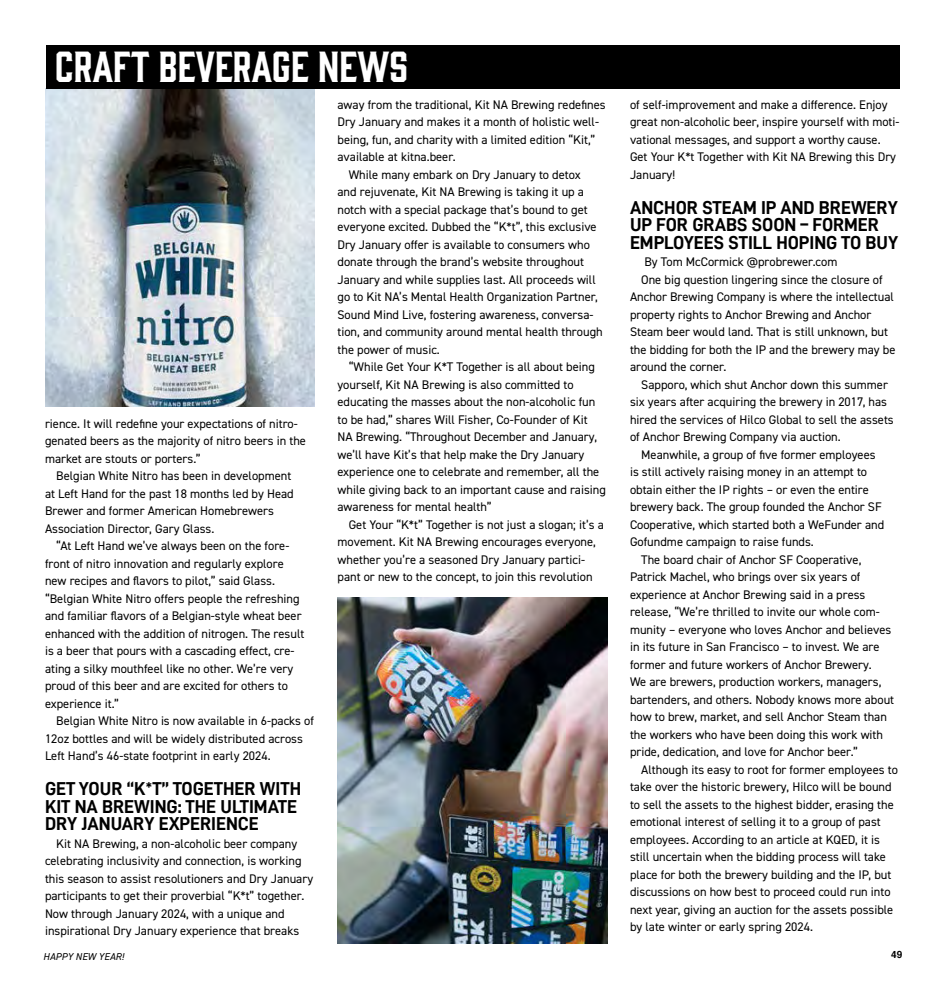
<style>
.page{position:relative;width:945px;height:990px;background:#fff}
.page>*{position:absolute;margin:0;border:0;box-sizing:border-box;transform-origin:0 0}
.t1{font:40px "Gin";letter-spacing:-.01em;color:#fff}
.t2{font:18.75px/17.5px "D DIN Bold";color:#000}
.t3{font:12.5px/17.5px "DIN2014";color:#000}
.t4{font:italic 10px "DIN2014";letter-spacing:.01em;color:#000}
.t5{font:700 10px "Helvetica";color:#000}
</style>
<div class="page">
<img style="left:45px;top:88px;width:270px;height:319px">
<div style="left:46px;top:45px;width:853px;height:43px;background:#000"></div>
<img style="left:338px;top:598px;width:270px;height:345px">
<h1 class="t1" style="left:55px;top:39px;width:355px">CRAFT BEVERAGE NEWS</h1>
<p class="t3" style="left:45px;top:414px;width:263px">rience. It will redefine your expectations of nitro&shy;genated beers as the majority of nitro beers in the market are stouts or porters.”</p>
<p class="t3" style="left:45px;top:467px;width:250px;text-indent:11px">Belgian White Nitro has been in development at Left Hand for the past 18 months led by Head Brewer and former American Homebrewers Association Director, Gary Glass.</p>
<p class="t3" style="left:45px;top:537px;width:261px;text-indent:11px">“At Left Hand we’ve always been on the fore&shy;front of nitro innovation and regularly explore new recipes and flavors to pilot,” said Glass. “Belgian White Nitro offers people the refreshing and familiar flavors of a Belgian-style wheat beer enhanced with the addition of nitrogen. The result is a beer that pours with a cascading effect, cre&shy;ating a silky mouthfeel like no other. We’re very proud of this beer and are excited for others to experience it.”</p>
<p class="t3" style="left:45px;top:712px;width:271px;text-indent:11px">Belgian White Nitro is now available in 6-packs of<br>12oz bottles and will be widely distributed across<br>Left Hand’s 46-state footprint in early 2024.</p>
<h2 class="t2" style="left:45px;top:780px;width:258px">GET YOUR “K*T” TOGETHER WITH<br>KIT NA BREWING: THE ULTIMATE<br>DRY JANUARY EXPERIENCE</h2>
<p class="t3" style="left:45px;top:834px;width:270px;text-indent:11px">Kit NA Brewing, a non-alcoholic beer company celebrating inclusivity and connection, is working this season to assist resolutioners and Dry January participants to get their proverbial “K*t” together.<br>Now through January 2024, with a unique and inspirational Dry January experience that breaks</p>
<p class="t3" style="left:338px;top:95px;width:270px">away from the traditional, Kit NA Brewing redefines</p>
<p class="t3" style="left:338px;top:113px;width:263px">Dry January and makes it a month of holistic well-</p>
<p class="t3" style="left:338px;top:130px;width:259px">being, fun, and charity with a limited edition “Kit,”</p>
<p class="t3" style="left:338px;top:148px;width:120px">available at kitna.beer.</p>
<p class="t3" style="left:349px;top:165px;width:234px">While many embark on Dry January to detox</p>
<p class="t3" style="left:338px;top:183px;width:248px">and rejuvenate, Kit NA Brewing is taking it up a</p>
<p class="t3" style="left:338px;top:200px;width:252px">notch with a special package that’s bound to get</p>
<p class="t3" style="left:338px;top:218px;width:261px">everyone excited. Dubbed the “K*t”, this exclusive</p>
<p class="t3" style="left:338px;top:235px;width:254px">Dry January offer is available to consumers who</p>
<p class="t3" style="left:338px;top:253px;width:248px">donate through the brand’s website throughout</p>
<p class="t3" style="left:338px;top:270px;width:260px">January and while supplies last. All proceeds will</p>
<p class="t3" style="left:338px;top:288px;width:262px">go to Kit NA’s Mental Health Organization Partner,</p>
<p class="t3" style="left:338px;top:305px;width:257px">Sound Mind Live, fostering awareness, conversa-</p>
<p class="t3" style="left:338px;top:323px;width:267px">tion, and community around mental health through</p>
<p class="t3" style="left:338px;top:340px;width:104px">the power of music.</p>
<p class="t3" style="left:349px;top:358px;width:248px">“While Get Your K*T Together is all about being</p>
<p class="t3" style="left:338px;top:375px;width:238px">yourself, Kit NA Brewing is also committed to</p>
<p class="t3" style="left:338px;top:393px;width:259px">educating the masses about the non-alcoholic fun</p>
<p class="t3" style="left:338px;top:410px;width:252px">to be had,” shares Will Fisher, Co-Founder of Kit</p>
<p class="t3" style="left:338px;top:428px;width:261px">NA Brewing. “Throughout December and January,</p>
<p class="t3" style="left:338px;top:445px;width:248px">we’ll have Kit’s that help make the Dry January</p>
<p class="t3" style="left:338px;top:463px;width:263px">experience one to celebrate and remember, all the</p>
<p class="t3" style="left:338px;top:480px;width:270px">while giving back to an important cause and raising</p>
<p class="t3" style="left:338px;top:498px;width:156px">awareness for mental health”</p>
<p class="t3" style="left:349px;top:515px;width:257px">Get Your “K*t” Together is not just a slogan; it’s a</p>
<p class="t3" style="left:338px;top:533px;width:260px">movement. Kit NA Brewing encourages everyone,</p>
<p class="t3" style="left:338px;top:550px;width:249px">whether you’re a seasoned Dry January partici-</p>
<p class="t3" style="left:338px;top:568px;width:257px">pant or new to the concept, to join this revolution</p>
<p class="t3" style="left:630px;top:95px;width:271px">of self-improvement and make a difference. Enjoy great non-alcoholic beer, inspire yourself with moti&shy;vational messages, and support a worthy cause.<br>Get Your K*t Together with Kit NA Brewing this Dry January!</p>
<h2 class="t2" style="left:630px;top:198px;width:270px">ANCHOR STEAM IP AND BREWERY<br>UP FOR GRABS SOON – FORMER<br>EMPLOYEES STILL HOPING TO BUY</h2>
<p class="t3" style="left:644px;top:253px;width:194px">By Tom McCormick @probrewer.com</p>
<p class="t3" style="left:641px;top:270px;width:243px">One big question lingering since the closure of</p>
<p class="t3" style="left:630px;top:288px;width:266px">Anchor Brewing Company is where the intellectual</p>
<p class="t3" style="left:630px;top:305px;width:243px">property rights to Anchor Brewing and Anchor</p>
<p class="t3" style="left:630px;top:323px;width:260px">Steam beer would land. That is still unknown, but</p>
<p class="t3" style="left:630px;top:340px;width:267px">the bidding for both the IP and the brewery may be</p>
<p class="t3" style="left:630px;top:358px;width:98px">around the corner.</p>
<p class="t3" style="left:641px;top:375px;width:248px">Sapporo, which shut Anchor down this summer</p>
<p class="t3" style="left:630px;top:393px;width:259px">six years after acquiring the brewery in 2017, has</p>
<p class="t3" style="left:630px;top:410px;width:265px">hired the services of Hilco Global to sell the assets</p>
<p class="t3" style="left:630px;top:428px;width:212px">of Anchor Brewing Company via auction.</p>
<p class="t3" style="left:641px;top:445px;width:236px">Meanwhile, a group of five former employees</p>
<p class="t3" style="left:630px;top:463px;width:239px">is still actively raising money in an attempt to</p>
<p class="t3" style="left:630px;top:480px;width:240px">obtain either the IP rights – or even the entire</p>
<p class="t3" style="left:630px;top:498px;width:253px">brewery back. The group founded the Anchor SF</p>
<p class="t3" style="left:630px;top:515px;width:256px">Cooperative, which started both a WeFunder and</p>
<p class="t3" style="left:630px;top:533px;width:185px">Gofundme campaign to raise funds.</p>
<p class="t3" style="left:641px;top:550px;width:222px">The board chair of Anchor SF Cooperative,</p>
<p class="t3" style="left:630px;top:568px;width:232px">Patrick Machel, who brings over six years of</p>
<p class="t3" style="left:630px;top:585px;width:237px">experience at Anchor Brewing said in a press</p>
<p class="t3" style="left:630px;top:603px;width:251px">release, “We’re thrilled to invite our whole com-</p>
<p class="t3" style="left:630px;top:620px;width:263px">munity – everyone who loves Anchor and believes</p>
<p class="t3" style="left:630px;top:638px;width:251px">in its future in San Francisco – to invest. We are</p>
<p class="t3" style="left:630px;top:655px;width:243px">former and future workers of Anchor Brewery.</p>
<p class="t3" style="left:630px;top:673px;width:253px">We are brewers, production workers, managers,</p>
<p class="t3" style="left:630px;top:690px;width:266px">bartenders, and others. Nobody knows more about</p>
<p class="t3" style="left:630px;top:708px;width:259px">how to brew, market, and sell Anchor Steam than</p>
<p class="t3" style="left:630px;top:725px;width:255px">the workers who have been doing this work with</p>
<p class="t3" style="left:630px;top:743px;width:230px">pride, dedication, and love for Anchor beer.”</p>
<p class="t3" style="left:641px;top:760px;width:258px">Although its easy to root for former employees to</p>
<p class="t3" style="left:630px;top:778px;width:263px">take over the historic brewery, Hilco will be bound</p>
<p class="t3" style="left:630px;top:795px;width:265px">to sell the assets to the highest bidder, erasing the</p>
<p class="t3" style="left:630px;top:813px;width:252px">emotional interest of selling it to a group of past</p>
<p class="t3" style="left:630px;top:830px;width:251px">employees. According to an article at KQED, it is</p>
<p class="t3" style="left:630px;top:848px;width:257px">still uncertain when the bidding process will take</p>
<p class="t3" style="left:630px;top:865px;width:263px">place for both the brewery building and the IP, but</p>
<p class="t3" style="left:630px;top:883px;width:262px">discussions on how best to proceed could run into</p>
<p class="t3" style="left:630px;top:900px;width:265px">next year, giving an auction for the assets possible</p>
<p class="t3" style="left:630px;top:918px;width:185px">by late winter or early spring 2024.</p>
<p class="t4" style="left:43px;top:950px;width:82px">HAPPY NEW YEAR!</p>
<p class="t5" style="left:891px;top:946px;width:13px">49</p>
</div>
